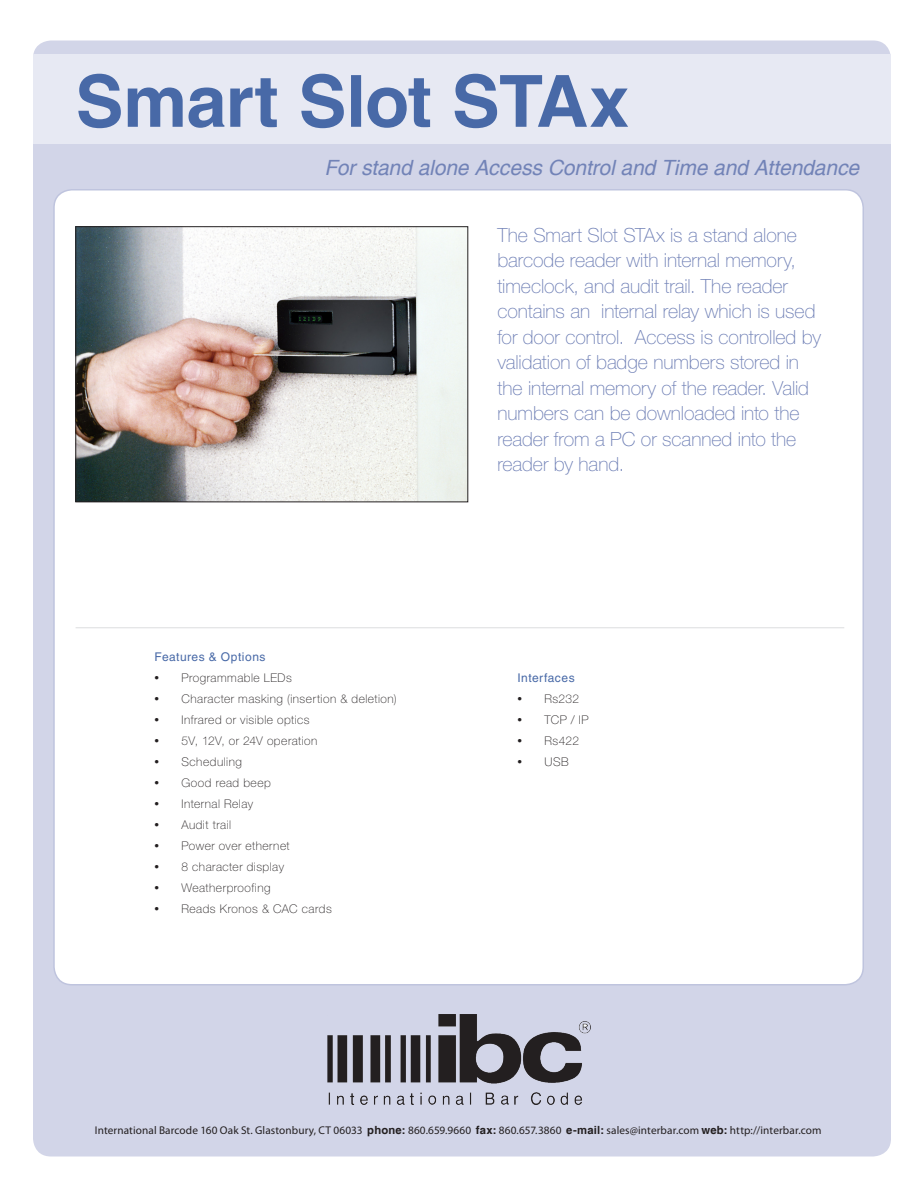
<style>
.page{position:relative;width:918px;height:1188px;background:#fff}
.page>*{position:absolute;margin:0;border:0;box-sizing:border-box;transform-origin:0 0}
.body_txt_11pt_14pt_l{font:700 72px "Helvetica";letter-spacing:-.01em;color:#4869a7}
.body_txt_11pt_14pt_l-2{font:italic 21px "Helvetica";letter-spacing:-.005em;color:#7283b7}
.t1{font:100 19.5px/25.5px "Helvetica Neue LT";letter-spacing:-.005em;color:#6c7db4}
.body_txt_11pt_14pt_l-3{font:100 12px "Helvetica Neue LT";letter-spacing:.04em;color:#231f20}
.body_txt_11pt_14pt_l-4{font:12px "Helvetica LT";letter-spacing:.04em;color:#4869a7}
.t2{font:11.25px "Myriad Pro";letter-spacing:.01em;color:#231f20}
.s1{font-family:"Myriad Pro";font-weight:400;font-size:16.5px}
.s2{font-family:"Helvetica";font-weight:700}
</style>
<div class="page">
<div style="left:33px;top:40px;width:858px;height:1116px;background:#d2d5e8;border-radius:18px"></div>
<div style="left:54px;top:190px;width:809px;height:795px;background:#fff;border-radius:18px"></div>
<img style="left:78px;top:228px;width:388px;height:272px">
<div style="left:76px;top:226px;width:392px;height:276px;border:1px solid #231f20"></div>
<div style="left:33px;top:54px;width:858px;height:90px;background:#e7e9f3"></div>
<img style="left:328px;top:1015px;width:262px;height:90px">
<hr style="left:76px;top:627px;width:768px;height:1px;background:#dcdddf">
<p class="body_txt_11pt_14pt_l" style="left:76px;top:58px;width:555px">Smart Slot STAx</p>
<p class="body_txt_11pt_14pt_l-2" style="left:325px;top:156px;width:536px">For stand alone Access Control and Time and Attendance</p>
<p class="body_txt_11pt_14pt_l-4" style="left:154px;top:650px;width:113px">Features &amp; Options</p>
<p class="body_txt_11pt_14pt_l-3" style="left:154px;top:671px;width:139px"><span class="s1">•</span> Programmable LEDs</p>
<p class="body_txt_11pt_14pt_l-3" style="left:154px;top:692px;width:244px"><span class="s1">•</span> Character masking (insertion &amp; deletion)</p>
<p class="body_txt_11pt_14pt_l-3" style="left:154px;top:713px;width:157px"><span class="s1">•</span> Infrared or visible optics</p>
<p class="body_txt_11pt_14pt_l-3" style="left:154px;top:734px;width:165px"><span class="s1">•</span> 5V, 12V, or 24V operation</p>
<p class="body_txt_11pt_14pt_l-3" style="left:154px;top:755px;width:89px"><span class="s1">•</span> Scheduling</p>
<p class="body_txt_11pt_14pt_l-3" style="left:154px;top:776px;width:118px"><span class="s1">•</span> Good read beep</p>
<p class="body_txt_11pt_14pt_l-3" style="left:154px;top:797px;width:100px"><span class="s1">•</span> Internal Relay</p>
<p class="body_txt_11pt_14pt_l-3" style="left:154px;top:818px;width:78px"><span class="s1">•</span> Audit trail</p>
<p class="body_txt_11pt_14pt_l-3" style="left:154px;top:839px;width:137px"><span class="s1">•</span> Power over ethernet</p>
<p class="body_txt_11pt_14pt_l-3" style="left:154px;top:860px;width:131px"><span class="s1">•</span> 8 character display</p>
<p class="body_txt_11pt_14pt_l-3" style="left:154px;top:881px;width:118px"><span class="s1">•</span> Weatherproofing</p>
<p class="body_txt_11pt_14pt_l-3" style="left:154px;top:902px;width:179px"><span class="s1">•</span> Reads Kronos &amp; CAC cards</p>
<p class="t1" style="left:497px;top:222px;width:325px">The Smart Slot STAx is a stand alone barcode reader with internal memory, timeclock, and audit trail. The reader contains an internal relay which is used for door control. Access is controlled by validation of badge numbers stored in the internal memory of the reader. Valid numbers can be downloaded into the reader from a PC or scanned into the reader by hand.</p>
<p class="body_txt_11pt_14pt_l-4" style="left:518px;top:671px;width:59px">Interfaces</p>
<p class="body_txt_11pt_14pt_l-3" style="left:518px;top:692px;width:63px"><span class="s1">•</span> Rs232</p>
<p class="body_txt_11pt_14pt_l-3" style="left:518px;top:713px;width:73px"><span class="s1">•</span> TCP / IP</p>
<p class="body_txt_11pt_14pt_l-3" style="left:518px;top:734px;width:63px"><span class="s1">•</span> Rs422</p>
<p class="body_txt_11pt_14pt_l-3" style="left:518px;top:755px;width:53px"><span class="s1">•</span> USB</p>
<p class="t2" style="left:95px;top:1123px;width:728px">International Barcode 160 Oak St. Glastonbury, CT 06033 <span class="s2">phone:</span> 860.659.9660 <span class="s2">fax:</span> 860.657.3860 <span class="s2">e-mail:</span> sales@interbar.com <span class="s2">web:</span> http://interbar.com</p>
</div>
